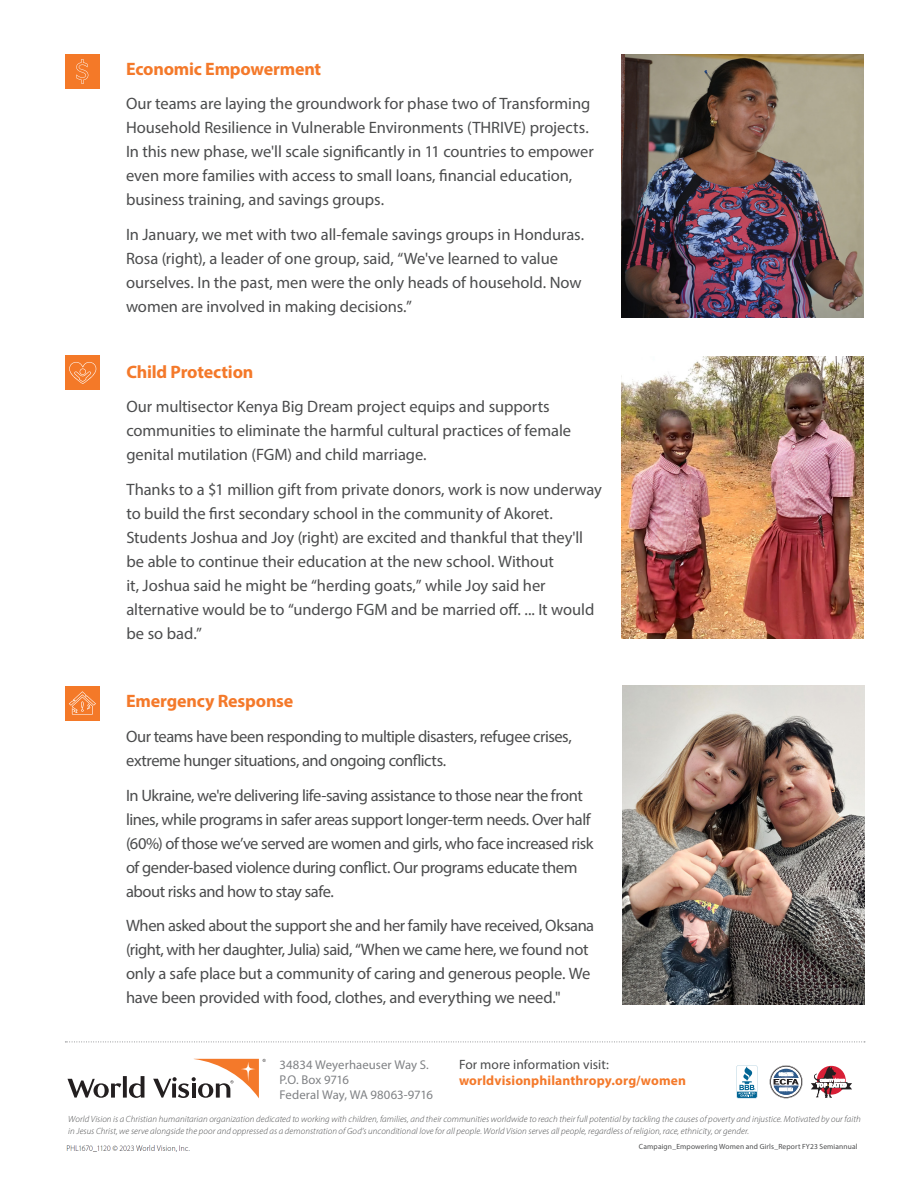
<style>
.page{position:relative;width:918px;height:1188px;background:#fff}
.page>*{position:absolute;margin:0;border:0;box-sizing:border-box;transform-origin:0 0}
.BODY{font:700 18px "Myriad Pro";letter-spacing:-.01em;color:#f4792a}
.BODY-2{font:16.5px/24px "Myriad Pro";letter-spacing:-.01em;color:#4b4c4d}
.BODY-3{font:16.5px/24px "Myriad Pro";letter-spacing:-.03em;color:#4b4c4d}
.URL{font:700 13.5px "Myriad Pro";letter-spacing:.01em;color:#f4792a}
.MORE_INFO{font:13.5px "Myriad Pro";letter-spacing:.005em;color:#4b4c4d}
.t1{font:12.75px/15.3px "Myriad Pro";letter-spacing:.005em;color:#808285}
.t2{font:italic 300 9px/12px "Myriad Pro";letter-spacing:.01em;color:#4b4c4d}
.JOB_CODE{font:7.5px "Myriad Pro";letter-spacing:.015em;color:#4b4c4d}
</style>
<div class="page">
<svg style="left:68px;top:1059px;width:198px;height:39px"></svg>
<svg style="left:811px;top:1067px;width:41px;height:31px"></svg>
<svg style="left:736px;top:1065px;width:21px;height:33px"></svg>
<svg style="left:770px;top:1065px;width:33px;height:33px"></svg>
<svg style="left:65px;top:1042px;width:800px;height:1px"></svg>
<img style="left:66px;top:1145px;width:124px;height:7px">
<div style="left:65px;top:686px;width:35px;height:34px;background:#f47928"></div>
<svg style="left:69px;top:691px;width:27px;height:24px"></svg>
<div style="left:65px;top:54px;width:35px;height:35px;background:#f47928"></div>
<svg style="left:76px;top:59px;width:12px;height:25px"></svg>
<div style="left:65px;top:355px;width:35px;height:35px;background:#f47928"></div>
<svg style="left:69px;top:362px;width:27px;height:22px"></svg>
<img style="left:622px;top:356px;width:242px;height:282px">
<img style="left:622px;top:54px;width:242px;height:264px">
<img style="left:622px;top:686px;width:242px;height:319px">
<p class="BODY" style="left:126px;top:57px;width:197px">Economic Empowerment</p>
<p class="BODY-2" style="left:126px;top:92px;width:469px">Our teams are laying the groundwork for phase two of Transforming Household Resilience in Vulnerable Environments (THRIVE) projects.<br>In this new phase, we'll scale significantly in 11 countries to empower even more families with access to small loans, financial education, business training, and savings groups.</p>
<p class="BODY-2" style="left:126px;top:222px;width:460px">In January, we met with two all-female savings groups in Honduras.<br>Rosa (right), a leader of one group, said, “We've learned to value ourselves. In the past, men were the only heads of household. Now women are involved in making decisions.”</p>
<p class="BODY" style="left:126px;top:360px;width:128px">Child Protection</p>
<p class="BODY-2" style="left:126px;top:395px;width:446px">Our multisector Kenya Big Dream project equips and supports communities to eliminate the harmful cultural practices of female genital mutilation (FGM) and child marriage.</p>
<p class="BODY-2" style="left:126px;top:477px;width:477px">Thanks to a $1 million gift from private donors, work is now underway to build the first secondary school in the community of Akoret.<br>Students Joshua and Joy (right) are excited and thankful that they'll be able to continue their education at the new school. Without<br>it, Joshua said he might be “herding goats,” while Joy said her alternative would be to “undergo FGM and be married off. ... It would be so bad.”</p>
<p class="BODY" style="left:126px;top:689px;width:169px">Emergency Response</p>
<p class="BODY-3" style="left:126px;top:724px;width:447px">Our teams have been responding to multiple disasters, refugee crises, extreme hunger situations, and ongoing conflicts.</p>
<p class="BODY-3" style="left:126px;top:783px;width:469px">In Ukraine, we're delivering life-saving assistance to those near the front lines, while programs in safer areas support longer-term needs. Over half (60%) of those we’ve served are women and girls, who face increased risk of gender-based violence during conflict. Our programs educate them about risks and how to stay safe.</p>
<p class="BODY-2" style="left:126px;top:914px;width:470px">When asked about the support she and her family have received, Oksana (right, with her daughter, Julia) said, “When we came here, we found not only a safe place but a community of caring and generous people. We have been provided with food, clothes, and everything we need."</p>
<p class="t1" style="left:279px;top:1056px;width:155px">34834 Weyerhaeuser Way S.<br>P.O. Box 9716<br>Federal Way, WA 98063-9716</p>
<p class="MORE_INFO" style="left:459px;top:1056px;width:151px">For more information visit:</p>
<p class="URL" style="left:459px;top:1071px;width:229px">worldvisionphilanthropy.org/women</p>
<p class="t2" style="left:68px;top:1113px;width:794px">World Vision is a Christian humanitarian organization dedicated to working with children, families, and their communities worldwide to reach their full potential by tackling the causes of poverty and injustice. Motivated by our faith in Jesus Christ, we serve alongside the poor and oppressed as a demonstration of God’s unconditional love for all people. World Vision serves all people, regardless of religion, race, ethnicity, or gender.</p>
<p class="JOB_CODE" style="left:639px;top:1141px;width:220px">Campaign_Empowering Women and Girls_Report FY23 Semiannual</p>
</div>
